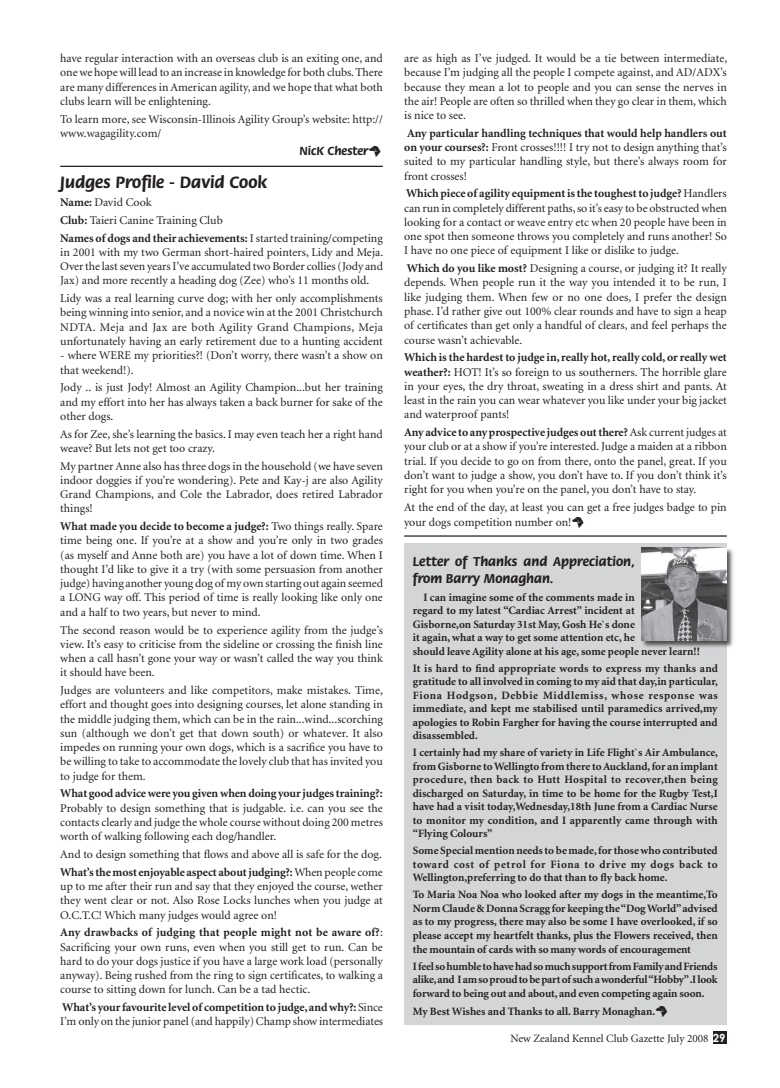
<style>
.page{position:relative;width:780px;height:1088px;background:#fff}
.page>*{position:absolute;margin:0;border:0;box-sizing:border-box;transform-origin:0 0}
.subheading{font:700 17.5px "Flora";color:#231f20}
.Small_heading{font:700 13.75px/16.5px "Flora";letter-spacing:.005em;color:#231f20}
.By{font:700 12.5px "Flora";color:#231f20}
.Body_text{font:11.88px/14.2px "Minion";color:#231f20;text-align:justify}
.Body_text-2{font:700 11.25px/13.5px "Minion";color:#231f20;text-align:justify}
.Body_text-3{font:11.25px "Minion";color:#231f20}
.s1{font-family:"Signs Normal";font-weight:400}
.s2{font-weight:700}
.s3{font-family:"Signs Normal";font-size:12.5px}
.s4{font-family:"Signs Normal";font-weight:400;font-size:12.5px}
.s5{font-family:"Century Gothic";font-weight:700;color:#fff}
</style>
<div class="page">
<div style="left:404px;top:543px;width:322px;height:481px;background:#d4d5d7"></div>
<hr style="left:60px;top:166px;width:323px;height:1px;background:#231f20">
<div style="left:640px;top:546px;width:94px;height:103px;background:#231f20;opacity:.75"></div>
<img style="left:642px;top:547px;width:84px;height:93px">
<hr style="left:404px;top:535px;width:322px;height:2px;background:#231f20">
<div style="left:712px;top:1031px;width:14px;height:13px;background:#231f20"></div>
<p class="Body_text" style="left:60px;top:52px;width:324px">have regular interaction with an overseas club is an exiting one, and one we hope will lead to an increase in knowledge for both clubs. There are many differences in American agility, and we hope that what both clubs learn will be enlightening.</p>
<p class="Body_text" style="left:60px;top:112px;width:324px">To learn more, see Wisconsin-Illinois Agility Group’s website: http:// www.wagagility.com/</p>
<p class="By" style="left:299px;top:145px;width:85px">NicK Chester<span class="s1">j</span></p>
<p class="subheading" style="left:60px;top:173px;width:208px">Judges Profile - David Cook</p>
<p class="Body_text" style="left:60px;top:196px;width:93px"><span class="s2">Name:</span> David Cook</p>
<p class="Body_text" style="left:60px;top:213px;width:164px"><span class="s2">Club:</span> Taieri Canine Training Club</p>
<p class="Body_text" style="left:60px;top:231px;width:324px"><span class="s2">Names of dogs and their achievements:</span> I started training/competing in 2001 with my two German short-haired pointers, Lidy and Meja.<br>Over the last seven years I’ve accumulated two Border collies (Jody and Jax) and more recently a heading dog (Zee) who’s 11 months old.</p>
<p class="Body_text" style="left:60px;top:292px;width:324px">Lidy was a real learning curve dog; with her only accomplishments being winning into senior, and a novice win at the 2001 Christchurch NDTA. Meja and Jax are both Agility Grand Champions, Meja unfortunately having an early retirement due to a hunting accident</p>
<p class="Body_text" style="left:60px;top:349px;width:324px">- where WERE my priorities?! (Don’t worry, there wasn’t a show on that weekend!).</p>
<p class="Body_text" style="left:60px;top:381px;width:324px">Jody .. is just Jody! Almost an Agility Champion...but her training and my effort into her has always taken a back burner for sake of the other dogs.</p>
<p class="Body_text" style="left:60px;top:427px;width:324px">As for Zee, she’s learning the basics. I may even teach her a right hand weave? But lets not get too crazy.</p>
<p class="Body_text" style="left:60px;top:459px;width:324px">My partner Anne also has three dogs in the household (we have seven indoor doggies if you’re wondering). Pete and Kay-j are also Agility Grand Champions, and Cole the Labrador, does retired Labrador things!</p>
<p class="Body_text" style="left:60px;top:520px;width:324px"><span class="s2">What made you decide to become a judge?:</span> Two things really. Spare time being one. If you’re at a show and you’re only in two grades (as myself and Anne both are) you have a lot of down time. When I thought I’d like to give it a try (with some persuasion from another judge) having another young dog of my own starting out again seemed a LONG way off. This period of time is really looking like only one and a half to two years, but never to mind.</p>
<p class="Body_text" style="left:60px;top:623px;width:324px">The second reason would be to experience agility from the judge’s view. It’s easy to criticise from the sideline or crossing the finish line when a call hasn’t gone your way or wasn’t called the way you think it should have been.</p>
<p class="Body_text" style="left:60px;top:683px;width:324px">Judges are volunteers and like competitors, make mistakes. Time, effort and thought goes into designing courses, let alone standing in the middle judging them, which can be in the rain...wind...scorching sun (although we don’t get that down south) or whatever. It also impedes on running your own dogs, which is a sacrifice you have to be willing to take to accommodate the lovely club that has invited you to judge for them.</p>
<p class="Body_text" style="left:60px;top:787px;width:324px"><span class="s2">What good advice were you given when doing your judges training?:<br></span>Probably to design something that is judgable. i.e. can you see the contacts clearly and judge the whole course without doing 200 metres worth of walking following each dog/handler.</p>
<p class="Body_text" style="left:60px;top:847px;width:323px">And to design something that flows and above all is safe for the dog.</p>
<p class="Body_text" style="left:60px;top:865px;width:324px"><span class="s2">What’s the most enjoyable aspect about judging?:</span> When people come up to me after their run and say that they enjoyed the course, wether they went clear or not. Also Rose Locks lunches when you judge at O.C.T.C! Which many judges would agree on!</p>
<p class="Body_text" style="left:60px;top:926px;width:324px"><span class="s2">Any drawbacks of judging that people might not be aware of?</span>:<br>Sacrificing your own runs, even when you still get to run. Can be hard to do your dogs justice if you have a large work load (personally anyway). Being rushed from the ring to sign certificates, to walking a course to sitting down for lunch. Can be a tad hectic.</p>
<p class="Body_text" style="left:60px;top:1000px;width:324px"><span class="s2">What’s your favourite level of competition to judge, and why?:</span> Since<br>I’m only on the junior panel (and happily) Champ show intermediates</p>
<p class="Body_text" style="left:404px;top:52px;width:324px">are as high as I’ve judged. It would be a tie between intermediate, because I’m judging all the people I compete against, and AD/ADX’s because they mean a lot to people and you can sense the nerves in the air! People are often so thrilled when they go clear in them, which is nice to see.</p>
<p class="Body_text" style="left:404px;top:126px;width:324px"><span class="s2">Any particular handling techniques that would help handlers out on your courses?:</span> Front crosses!!!! I try not to design anything that’s suited to my particular handling style, but there’s always room for front crosses!</p>
<p class="Body_text" style="left:404px;top:187px;width:324px"><span class="s2">Which piece of agility equipment is the toughest to judge?</span> Handlers can run in completely different paths, so it’s easy to be obstructed when looking for a contact or weave entry etc when 20 people have been in one spot then someone throws you completely and runs another! So I have no one piece of equipment I like or dislike to judge.</p>
<p class="Body_text" style="left:404px;top:262px;width:324px"><span class="s2">Which do you like most?</span> Designing a course, or judging it? It really depends. When people run it the way you intended it to be run, I like judging them. When few or no one does, I prefer the design phase. I’d rather give out 100% clear rounds and have to sign a heap of certificates than get only a handful of clears, and feel perhaps the course wasn’t achievable.</p>
<p class="Body_text" style="left:404px;top:351px;width:324px"><span class="s2">Which is the hardest to judge in, really hot, really cold, or really wet weather?:</span> HOT! It’s so foreign to us southerners. The horrible glare in your eyes, the dry throat, sweating in a dress shirt and pants. At least in the rain you can wear whatever you like under your big jacket and waterproof pants!</p>
<p class="Body_text" style="left:404px;top:426px;width:324px"><span class="s2">Any advice to any prospective judges out there?</span> Ask current judges at your club or at a show if you’re interested. Judge a maiden at a ribbon trial. If you decide to go on from there, onto the panel, great. If you don’t want to judge a show, you don’t have to. If you don’t think it’s right for you when you’re on the panel, you don’t have to stay.</p>
<p class="Body_text" style="left:404px;top:500px;width:324px;line-height:15px">At the end of the day, at least you can get a free judges badge to pin your dogs competition number on!<span class="s3">j</span></p>
<p class="Small_heading" style="left:413px;top:554px;width:224px">Letter of Thanks and Appreciation, from Barry Monaghan.</p>
<p class="Body_text-2" style="left:413px;top:591px;width:288px;text-align:left;text-indent:11px">I can imagine some of the comments made in<br>regard to my latest “Cardiac Arrest” incident at<br>Gisborne,on Saturday 31st May, Gosh He`s done<br>it again, what a way to get some attention etc, he<br>should leave Agility alone at his age, some people never learn!!</p>
<p class="Body_text-2" style="left:413px;top:662px;width:307px">It is hard to find appropriate words to express my thanks and gratitude to all involved in coming to my aid that day,in particular, Fiona Hodgson, Debbie Middlemiss, whose response was immediate, and kept me stabilised until paramedics arrived,my apologies to Robin Fargher for having the course interrupted and disassembled.</p>
<p class="Body_text-2" style="left:413px;top:746px;width:307px">I certainly had my share of variety in Life Flight`s Air Ambulance, from Gisborne to Wellingto from there to Auckland, for an implant procedure, then back to Hutt Hospital to recover,then being discharged on Saturday, in time to be home for the Rugby Test,I have had a visit today,Wednesday,18th June from a Cardiac Nurse to monitor my condition, and I apparently came through with “Flying Colours”</p>
<p class="Body_text-2" style="left:413px;top:844px;width:306px">Some Special mention needs to be made, for those who contributed toward cost of petrol for Fiona to drive my dogs back to Wellington,preferring to do that than to fly back home.</p>
<p class="Body_text-2" style="left:413px;top:888px;width:306px">To Maria Noa Noa who looked after my dogs in the meantime,To Norm Claude &amp; Donna Scragg for keeping the “Dog World” advised as to my progress, there may also be some I have overlooked, if so please accept my heartfelt thanks, plus the Flowers received, then the mountain of cards with so many words of encouragement</p>
<p class="Body_text-2" style="left:413px;top:959px;width:306px">I feel so humble to have had so much support from Family and Friends alike, and I am so proud to be part of such a wonderful “Hobby” .I look forward to being out and about, and even competing again soon.</p>
<p class="Body_text-2" style="left:413px;top:1005px;width:258px">My Best Wishes and Thanks to all. Barry Monaghan.<span class="s4">j</span></p>
<p class="Body_text-3" style="left:510px;top:1032px;width:216px">New Zealand Kennel Club Gazette July 2008 <span class="s5">29</span></p>
</div>
